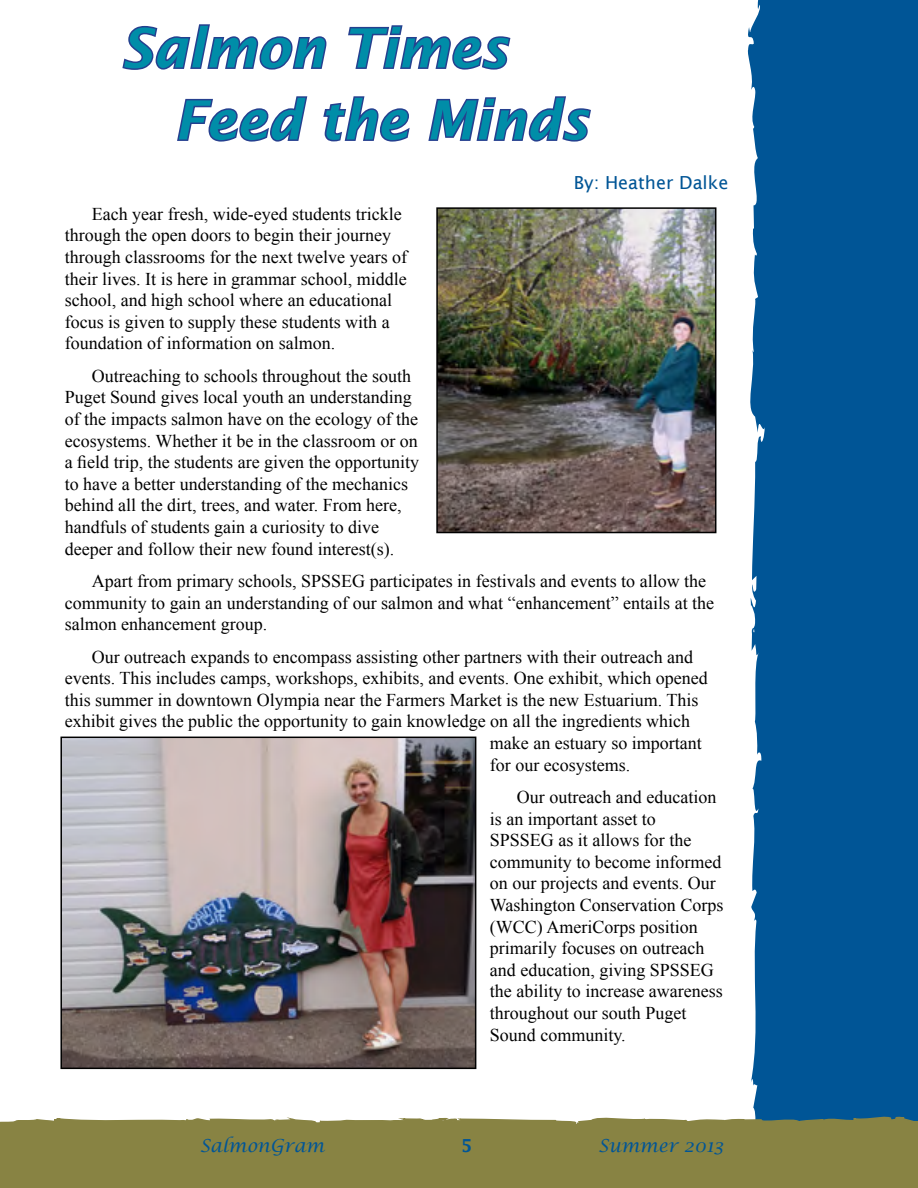
<style>
.page{position:relative;width:918px;height:1188px;background:#fff}
.page>*{position:absolute;margin:0;border:0;box-sizing:border-box;transform-origin:0 0}
.t1{font:italic 600 54px/72px "Lucida Sans";color:#008da8}
.t2{font:18px/21.6px "Times New Roman";color:#000}
.t3{font:italic 18px "Lucida Calligraphy";color:#005596}
.t4{font:18px "Lucida Sans";color:#005596}
.t5{font:600 18px "Lucida Fax";color:#005596}
</style>
<div class="page">
<div style="left:747px;top:0;width:171px;height:1109px;background:#005596"></div>
<svg style="left:122px;top:24px;width:205px;height:46px"></svg>
<svg style="left:348px;top:25px;width:163px;height:45px"></svg>
<svg style="left:177px;top:96px;width:131px;height:46px"></svg>
<svg style="left:323px;top:96px;width:87px;height:46px"></svg>
<svg style="left:428px;top:96px;width:163px;height:46px"></svg>
<svg style="left:0;top:1109px;width:918px;height:79px"></svg>
<img style="left:63px;top:740px;width:410px;height:326px">
<div style="left:60px;top:737px;width:416px;height:332px;border:2px solid #000"></div>
<img style="left:439px;top:210px;width:274px;height:320px">
<div style="left:436px;top:207px;width:280px;height:326px;border:2px solid #000"></div>
<h1 class="t1" style="left:174px;top:12px;width:415px;text-indent:-54px">Salmon Times<br>Feed the Minds</h1>
<p class="t4" style="left:574px;top:172px;width:156px">By: Heather Dalke</p>
<p class="t2" style="left:65px;top:203px;width:344px;text-indent:27px">Each year fresh, wide-eyed students trickle through the open doors to begin their journey through classrooms for the next twelve years of their lives. It is here in grammar school, middle school, and high school where an educational focus is given to supply these students with a foundation of information on salmon.</p>
<p class="t2" style="left:65px;top:365px;width:356px;text-indent:27px">Outreaching to schools throughout the south Puget Sound gives local youth an understanding of the impacts salmon have on the ecology of the ecosystems. Whether it be in the classroom or on a field trip, the students are given the opportunity to have a better understanding of the mechanics behind all the dirt, trees, and water. From here, handfuls of students gain a curiosity to dive deeper and follow their new found interest(s).</p>
<p class="t2" style="left:65px;top:570px;width:651px;text-indent:27px">Apart from primary schools, SPSSEG participates in festivals and events to allow the community to gain an understanding of our salmon and what “enhancement” entails at the salmon enhancement group.</p>
<p class="t2" style="left:92px;top:646px;width:603px">Our outreach expands to encompass assisting other partners with their outreach and</p>
<p class="t2" style="left:65px;top:667px;width:645px">events. This includes camps, workshops, exhibits, and events. One exhibit, which opened</p>
<p class="t2" style="left:65px;top:689px;width:635px">this summer in downtown Olympia near the Farmers Market is the new Estuarium. This</p>
<p class="t2" style="left:65px;top:710px;width:627px">exhibit gives the public the opportunity to gain knowledge on all the ingredients which</p>
<p class="t2" style="left:490px;top:732px;width:213px">make an estuary so important</p>
<p class="t2" style="left:490px;top:754px;width:142px">for our ecosystems.</p>
<p class="t2" style="left:490px;top:786px;width:235px;text-indent:27px">Our outreach and education is an important asset to<br>SPSSEG as it allows for the community to become informed on our projects and events. Our<br>Washington Conservation Corps (WCC) AmeriCorps position primarily focuses on outreach and education, giving SPSSEG the ability to increase awareness throughout our south Puget<br>Sound community.</p>
<p class="t3" style="left:200px;top:1134px;width:126px">SalmonGram</p>
<p class="t5" style="left:461px;top:1135px;width:13px">5</p>
<p class="t3" style="left:598px;top:1134px;width:127px">Summer 2013</p>
<p class="t3" style="left:188px;top:1137px;width:126px">SalmonGram</p>
<p class="t5" style="left:459px;top:1137px;width:13px">5</p>
<p class="t3" style="left:596px;top:1137px;width:127px">Summer 2013</p>
</div>
